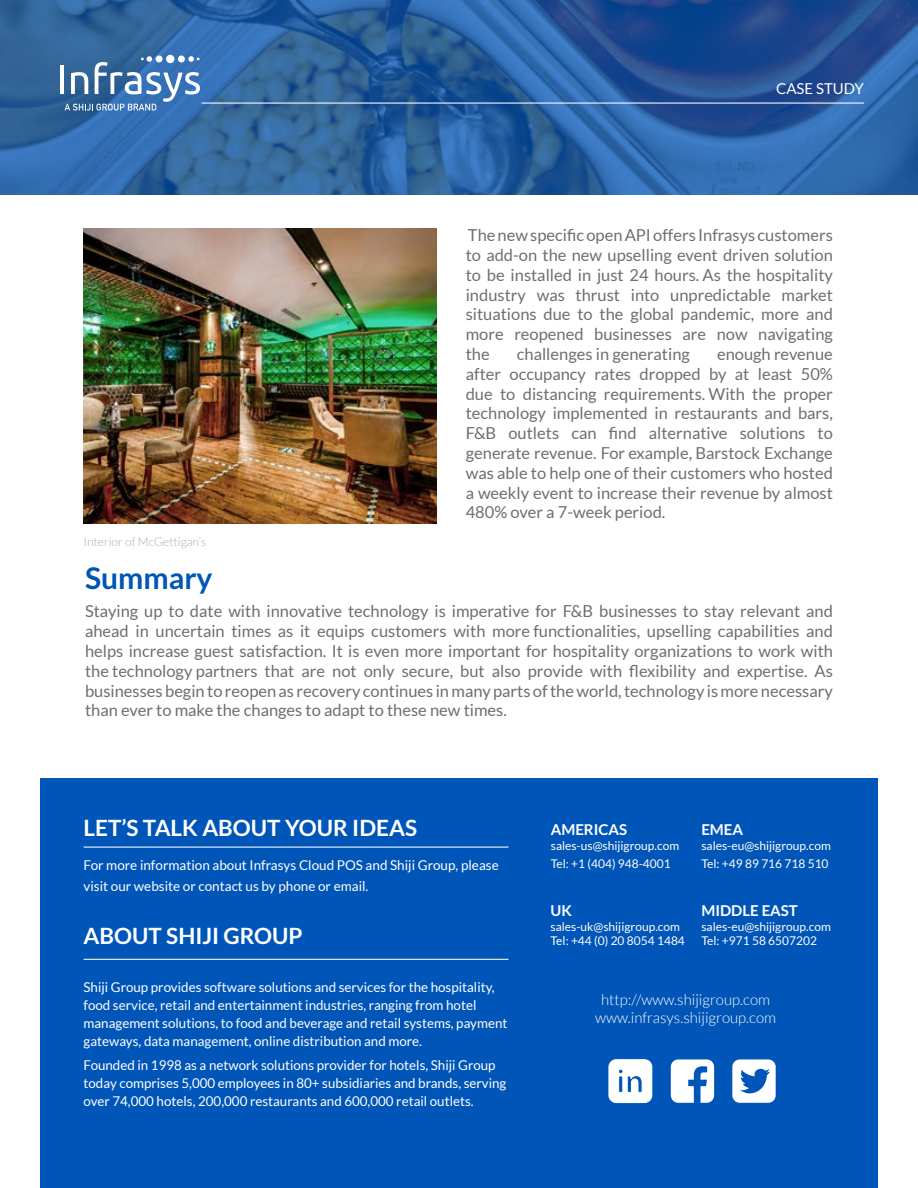
<style>
.page{position:relative;width:918px;height:1188px;background:#fff}
.page>*{position:absolute;margin:0;border:0;box-sizing:border-box;transform-origin:0 0}
.t1{font:700 30px "Lato";color:#0055b8}
.t2{font:700 22.5px "Lato";color:#fff}
.t3{font:16.5px/19.8px "Lato";color:#6d6e71;text-align:justify}
.t4{font:300 15px/18px "Lato";color:#fff;text-align:center}
.t5{font:700 15px "Lato";color:#fff}
.t6{font:15px "Lato";color:#fff}
.t7{font:13.5px/18px "Lato";color:#fff}
.t8{font:12px/14.4px "Lato";color:#fff}
.t9{font:300 12px "Lato";color:#a7a9ac}
</style>
<div class="page">
<svg style="left:0;top:0;width:918px;height:195px;background:#2b60a0"></svg>
<hr style="left:60px;top:65px;width:4px;height:29px;background:#fff">
<svg style="left:65px;top:56px;width:135px;height:55px;background:#5d89b9"></svg>
<hr style="left:202px;top:103px;width:662px;height:1px;background:#fff">
<div style="left:40px;top:778px;width:838px;height:410px;background:#0055b8"></div>
<svg style="left:732px;top:1059px;width:44px;height:44px"></svg>
<svg style="left:671px;top:1059px;width:43px;height:44px"></svg>
<svg style="left:608px;top:1059px;width:45px;height:44px;background:#dbe7f4"></svg>
<img style="left:84px;top:228px;width:352px;height:296px">
<hr style="left:84px;top:847px;width:425px;height:1px;background:#fff">
<hr style="left:84px;top:959px;width:425px;height:1px;background:#fff">
<p class="t6" style="left:776px;top:80px;width:89px">CASE STUDY</p>
<p class="t9" style="left:84px;top:535px;width:124px">Interior of McGettigan’s</p>
<h1 class="t1" style="left:85px;top:561px;width:129px">Summary</h1>
<p class="t3" style="left:466px;top:225px;width:369px">The new specific open API offers Infrasys customers to add-on the new upselling event driven solution to be installed in just 24 hours. As the hospitality industry was thrust into unpredictable market situations due to the global pandemic, more and more reopened businesses are now navigating the</p>
<p class="t3" style="left:466px;top:344px;width:369px;text-indent:251px">enough revenue after occupancy rates dropped by at least 50% due to distancing requirements. With the proper technology implemented in restaurants and bars, F&amp;B outlets can find alternative solutions to generate revenue. For example, Barstock Exchange was able to help one of their customers who hosted a weekly event to increase their revenue by almost 480% over a 7-week period.</p>
<p class="t3" style="left:517px;top:344px;width:175px">challenges in generating</p>
<p class="t3" style="left:85px;top:601px;width:750px">Staying up to date with innovative technology is imperative for F&amp;B businesses to stay relevant and ahead in uncertain times as it equips customers with more functionalities, upselling capabilities and helps increase guest satisfaction. It is even more important for hospitality organizations to work with the technology partners that are not only secure, but also provide with flexibility and expertise. As businesses begin to reopen as recovery continues in many parts of the world, technology is more necessary than ever to make the changes to adapt to these new times.</p>
<h2 class="t2" style="left:84px;top:815px;width:335px">LET’S TALK ABOUT YOUR IDEAS</h2>
<p class="t7" style="left:84px;top:855px;width:417px;line-height:21px">For more information about Infrasys Cloud POS and Shiji Group, please visit our website or contact us by phone or email.</p>
<h2 class="t2" style="left:84px;top:923px;width:221px">ABOUT SHIJI GROUP</h2>
<p class="t7" style="left:84px;top:978px;width:425px">Shiji Group provides software solutions and services for the hospitality, food service, retail and entertainment industries, ranging from hotel management solutions, to food and beverage and retail systems, payment gateways, data management, online distribution and more.</p>
<p class="t7" style="left:84px;top:1056px;width:424px">Founded in 1998 as a network solutions provider for hotels, Shiji Group today comprises 5,000 employees in 80+ subsidiaries and brands, serving over 74,000 hotels, 200,000 restaurants and 600,000 retail outlets.</p>
<p class="t5" style="left:551px;top:821px;width:78px">AMERICAS</p>
<p class="t8" style="left:551px;top:836px;width:130px;line-height:18px">sales-us@shijigroup.com<br>Tel: +1 (404) 948-4001</p>
<p class="t5" style="left:550px;top:902px;width:23px">UK</p>
<p class="t8" style="left:550px;top:919px;width:136px">sales-uk@shijigroup.com<br>Tel: +44 (0) 20 8054 1484</p>
<p class="t5" style="left:701px;top:821px;width:43px">EMEA</p>
<p class="t8" style="left:701px;top:836px;width:131px;line-height:18px">sales-eu@shijigroup.com<br>Tel: +49 89 716 718 510</p>
<p class="t5" style="left:701px;top:902px;width:98px">MIDDLE EAST</p>
<p class="t8" style="left:701px;top:919px;width:131px">sales-eu@shijigroup.com<br>Tel: +971 58 6507202</p>
<p class="t4" style="left:595px;top:991px;width:183px">http://www.shijigroup.com www.infrasys.shijigroup.com</p>
</div>
